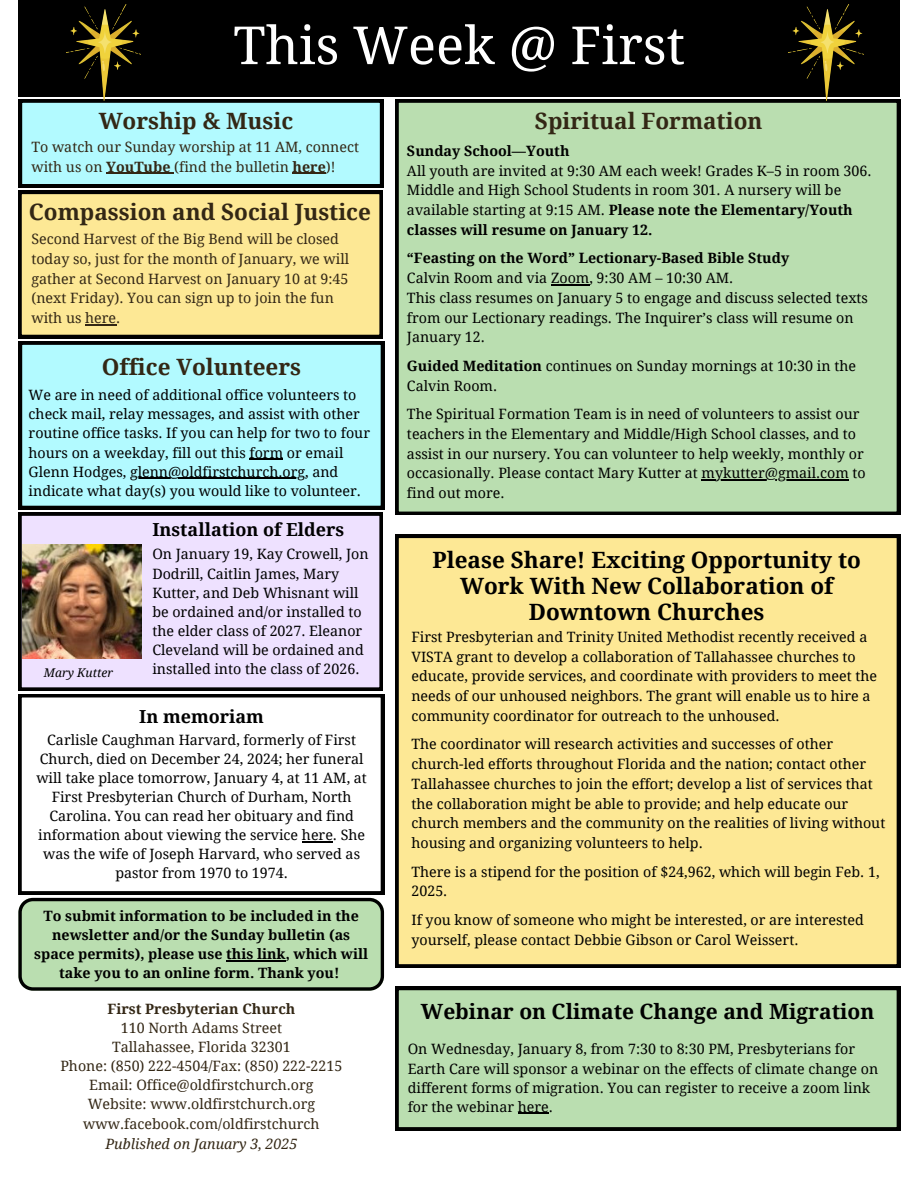
<style>
.page{position:relative;width:918px;height:1188px;background:#fff}
.page>*{position:absolute;margin:0;border:0;box-sizing:border-box;transform-origin:0 0}
.t1{font:52.5px "Droid Serif";color:#fff}
.t2{font:700 22.5px/25.8px "Droid Serif";color:#000;text-align:center}
.t3{font:700 22.5px "Droid Serif";color:#332715}
.t4{font:700 21px "Droid Serif";color:#000}
.t5{font:700 18px "Droid Serif";color:#000}
.t6{font:14.25px/19.6px "Droid Serif";color:#000}
.t7{font:14.25px/19.2px "Droid Serif";color:#332715}
.t8{font:700 14.25px/19.2px "Droid Serif";color:#000;text-align:center}
.t9{font:italic 14.25px "Droid Serif";color:#332715}
.t10{font:italic 12px "Droid Serif";color:#000}
.s1{font-weight:700}
</style>
<div class="page">
<div style="left:18px;top:0;width:882px;height:96px;background:#000"></div>
<svg style="left:19px;top:99px;width:364px;height:88px"></svg>
<hr style="left:293px;top:173px;width:33px;height:1px;background:#332715">
<div style="left:395px;top:99px;width:505px;height:416px;background:#badeb0"></div>
<hr style="left:551px;top:284px;width:38px;height:1px;background:#000">
<hr style="left:702px;top:479px;width:147px;height:2px;background:#000">
<svg style="left:18px;top:191px;width:365px;height:147px"></svg>
<hr style="left:85px;top:324px;width:31px;height:1px;background:#332715">
<svg style="left:18px;top:898px;width:366px;height:93px"></svg>
<hr style="left:226px;top:960px;width:60px;height:1px;background:#000">
<img style="left:789px;top:5px;width:74px;height:95px">
<img style="left:67px;top:5px;width:74px;height:95px">
<div style="left:19px;top:341px;width:365px;height:168px;background:#b2faff"></div>
<hr style="left:249px;top:459px;width:34px;height:1px;background:#000">
<hr style="left:130px;top:478px;width:175px;height:1px;background:#000">
<div style="left:395px;top:535px;width:505px;height:433px;background:#fde895"></div>
<svg style="left:18px;top:694px;width:366px;height:200px"></svg>
<hr style="left:302px;top:841px;width:31px;height:1px;background:#000">
<div style="left:395px;top:987px;width:505px;height:143px;background:#badeb0"></div>
<hr style="left:518px;top:1113px;width:31px;height:1px;background:#000">
<svg style="left:18px;top:512px;width:365px;height:178px"></svg>
<img style="left:22px;top:544px;width:120px;height:115px">
<h1 class="t1" style="left:233px;top:15px;width:453px">This Week @ First</h1>
<p class="t3" style="left:99px;top:108px;width:196px">Worship &amp; Music</p>
<h2 class="t3" style="left:535px;top:108px;width:229px">Spiritual Formation</h2>
<h5 class="t6" style="left:407px;top:141px;width:466px"><span class="s1">Sunday School—Youth<br></span>All youth are invited at 9:30 AM each week! Grades K–5 in room 306.<br>Middle and High School Students in room 301. A nursery will be available starting at 9:15 AM. <span class="s1">Please note the Elementary/Youth classes will resume on January 12.</span></h5>
<h2 class="t6" style="left:407px;top:249px;width:463px"><span class="s1">“Feasting on the Word” Lectionary-Based Bible Study<br></span>Calvin Room and via Zoom, 9:30 AM – 10:30 AM.<br>This class resumes on January 5 to engage and discuss selected texts from our Lectionary readings. The Inquirer’s class will resume on January 12.</h2>
<h5 class="t6" style="left:407px;top:356px;width:451px"><span class="s1">Guided Meditation</span> continues on Sunday mornings at 10:30 in the<br>Calvin Room.</h5>
<h5 class="t6" style="left:407px;top:405px;width:460px">The Spiritual Formation Team is in need of volunteers to assist our teachers in the Elementary and Middle/High School classes, and to assist in our nursery. You can volunteer to help weekly, monthly or occasionally. Please contact Mary Kutter at mykutter@gmail.com to</h5>
<h5 class="t6" style="left:407px;top:483px;width:99px">find out more.</h5>
<p class="t7" style="left:31px;top:138px;width:329px">To watch our Sunday worship at 11 AM, connect with us on <span class="s1">YouTube</span> (find the bulletin <span class="s1">here</span>)!</p>
<h2 class="t3" style="left:29px;top:200px;width:344px">Compassion and Social Justice</h2>
<h5 class="t7" style="left:31px;top:230px;width:319px;line-height:19.6px">Second Harvest of the Big Bend will be closed today so, just for the month of January, we will gather at Second Harvest on January 10 at 9:45 (next Friday). You can sign up to join the fun with us here.</h5>
<p class="t3" style="left:102px;top:354px;width:201px">Office Volunteers</p>
<h2 class="t6" style="left:29px;top:386px;width:343px;line-height:19.2px">We are in need of additional office volunteers to check mail, relay messages, and assist with other routine office tasks. If you can help for two to four hours on a weekday, fill out this form or email Glenn Hodges, glenn@oldfirstchurch.org, and</h2>
<h5 class="t6" style="left:29px;top:481px;width:334px">indicate what day(s) you would like to volunteer.</h5>
<h2 class="t5" style="left:152px;top:519px;width:193px">Installation of Elders</h2>
<h5 class="t6" style="left:152px;top:545px;width:218px;line-height:19.2px">On January 19, Kay Crowell, Jon<br>Dodrill, Caitlin James, Mary<br>Kutter, and Deb Whisnant will be ordained and/or installed to the elder class of 2027. Eleanor<br>Cleveland will be ordained and</h5>
<h5 class="t10" style="left:44px;top:666px;width:71px">Mary Kutter</h5>
<h5 class="t6" style="left:152px;top:659px;width:209px">installed into the class of 2026.</h5>
<h5 class="t5" style="left:139px;top:706px;width:126px">In memoriam</h5>
<h5 class="t6" style="left:36px;top:730px;width:332px;line-height:19.2px;text-align:center">Carlisle Caughman Harvard, formerly of First Church, died on December 24, 2024; her funeral will take place tomorrow, January 4, at 11 AM, at First Presbyterian Church of Durham, North Carolina. You can read her obituary and find information about viewing the service here. She was the wife of Joseph Harvard, who served as pastor from 1970 to 1974.</h5>
<h5 class="t8" style="left:34px;top:906px;width:335px">To submit information to be included in the newsletter and/or the Sunday bulletin (as space permits), please use this link, which will take you to an online form. Thank you!</h5>
<h5 class="t7" style="left:60px;top:999px;width:284px;text-align:center"><span class="s1">First Presbyterian Church<br></span>110 North Adams Street<br>Tallahassee, Florida 32301<br>Phone: (850) 222-4504/Fax: (850) 222-2215<br>Email: Office@oldfirstchurch.org<br>Website: www.oldfirstchurch.org www.facebook.com/oldfirstchurch</h5>
<h4 class="t9" style="left:105px;top:1136px;width:194px">Published on January 3, 2025</h4>
<h5 class="t2" style="left:433px;top:547px;width:430px">Please Share! Exciting Opportunity to<br>Work With New Collaboration of<br>Downtown Churches</h5>
<p class="t6" style="left:411px;top:627px;width:467px">First Presbyterian and Trinity United Methodist recently received a VISTA grant to develop a collaboration of Tallahassee churches to educate, provide services, and coordinate with providers to meet the needs of our unhoused neighbors. The grant will enable us to hire a community coordinator for outreach to the unhoused.</p>
<h3 class="t6" style="left:411px;top:735px;width:475px">The coordinator will research activities and successes of other church-led efforts throughout Florida and the nation; contact other Tallahassee churches to join the effort; develop a list of services that the collaboration might be able to provide; and help educate our church members and the community on the realities of living without housing and organizing volunteers to help.</h3>
<h5 class="t6" style="left:411px;top:862px;width:470px">There is a stipend for the position of $24,962, which will begin Feb. 1,<br>2025.</h5>
<h2 class="t6" style="left:411px;top:910px;width:454px">If you know of someone who might be interested, or are interested yourself, please contact Debbie Gibson or Carol Weissert.</h2>
<h5 class="t4" style="left:421px;top:1000px;width:455px">Webinar on Climate Change and Migration</h5>
<h3 class="t6" style="left:408px;top:1040px;width:472px;line-height:19.2px">On Wednesday, January 8, from 7:30 to 8:30 PM, Presbyterians for Earth Care will sponsor a webinar on the effects of climate change on different forms of migration. You can register to receive a zoom link for the webinar here.</h3>
</div>
